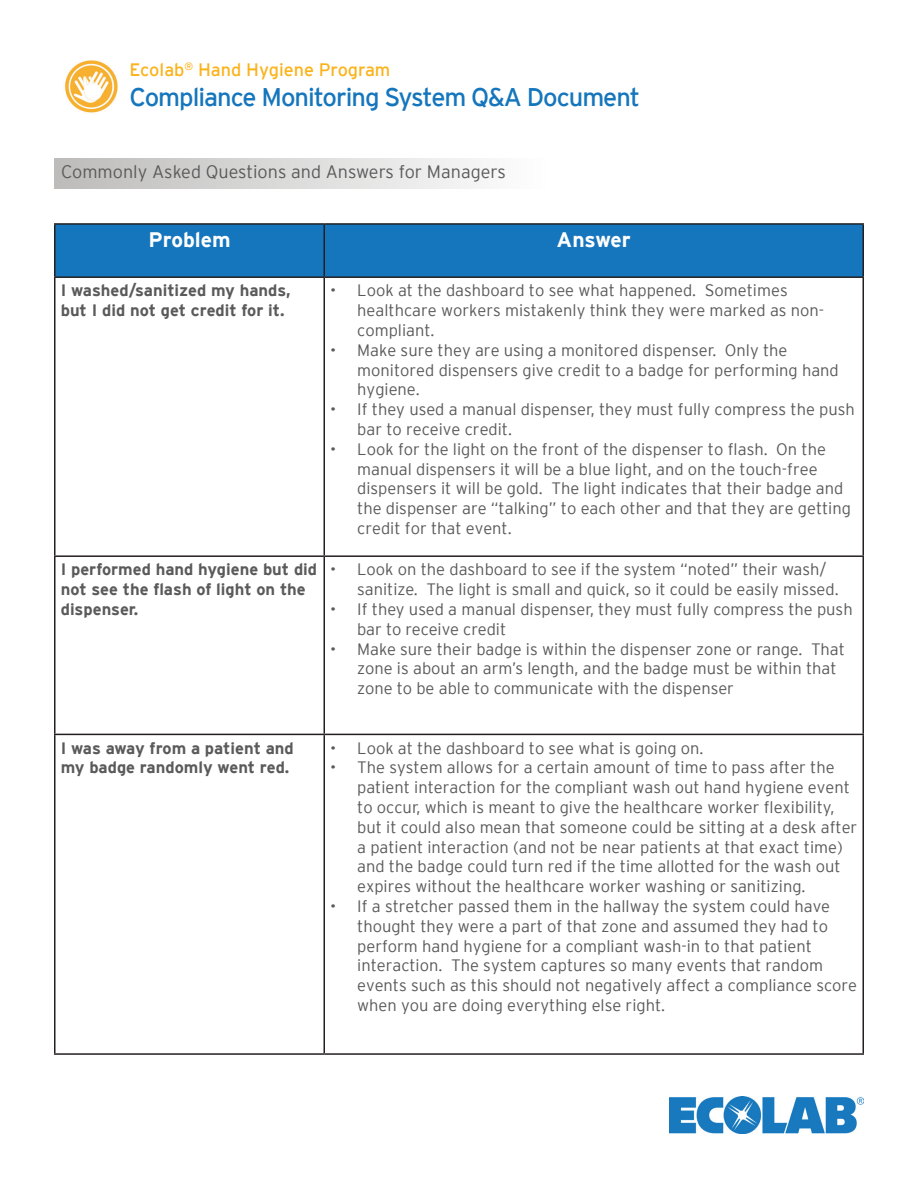
<style>
.page{position:relative;width:918px;height:1188px;background:#fff}
.page>*{position:absolute;margin:0;border:0;box-sizing:border-box;transform-origin:0 0}
.t1{font:25.5px "Interstate";letter-spacing:-.04em;color:#1576bd}
.t2{font:700 21px "Interstate";color:#fff}
.t3{font:300 18px "Interstate";color:#5b5a5a}
.t4{font:18px "Interstate";color:#fbb31b}
.t5{font:300 16.5px/19.8px "Interstate";color:#5b5a5a}
.t6{font:700 16.5px/19.8px "Interstate";color:#5b5a5a}
</style>
<div class="page">
<div style="left:54px;top:158px;width:491px;height:31px;background:linear-gradient(to right,#bcbbba,#fefefe)"></div>
<img style="left:65px;top:60px;width:53px;height:53px">
<div style="left:56px;top:225px;width:806px;height:51px;background:#1576bd"></div>
<hr style="left:54px;top:223px;width:270px;height:2px;background:#231f20">
<hr style="left:54px;top:225px;width:2px;height:51px;background:#231f20">
<hr style="left:324px;top:223px;width:540px;height:2px;background:#231f20">
<hr style="left:324px;top:225px;width:1px;height:51px;background:#231f20">
<hr style="left:862px;top:225px;width:2px;height:51px;background:#231f20">
<hr style="left:54px;top:276px;width:270px;height:2px;background:#231f20">
<hr style="left:54px;top:278px;width:2px;height:277px;background:#231f20">
<hr style="left:324px;top:276px;width:540px;height:2px;background:#231f20">
<hr style="left:324px;top:278px;width:1px;height:277px;background:#231f20">
<hr style="left:862px;top:278px;width:2px;height:277px;background:#231f20">
<hr style="left:54px;top:555px;width:270px;height:2px;background:#231f20">
<hr style="left:54px;top:557px;width:2px;height:177px;background:#231f20">
<hr style="left:324px;top:555px;width:540px;height:2px;background:#231f20">
<hr style="left:324px;top:557px;width:1px;height:177px;background:#231f20">
<hr style="left:862px;top:557px;width:2px;height:177px;background:#231f20">
<hr style="left:54px;top:734px;width:270px;height:1px;background:#231f20">
<hr style="left:54px;top:735px;width:2px;height:318px;background:#231f20">
<hr style="left:324px;top:734px;width:540px;height:1px;background:#231f20">
<hr style="left:324px;top:735px;width:1px;height:318px;background:#231f20">
<hr style="left:862px;top:735px;width:2px;height:318px;background:#231f20">
<hr style="left:54px;top:1053px;width:270px;height:2px;background:#231f20">
<hr style="left:324px;top:1053px;width:540px;height:2px;background:#231f20">
<img style="left:670px;top:1097px;width:194px;height:37px">
<p class="t4" style="left:130px;top:59px;width:262px">Ecolab<sup>®</sup> Hand Hygiene Program</p>
<h1 class="t1" style="left:130px;top:83px;width:512px">Compliance Monitoring System Q&amp;A Document</h1>
<p class="t3" style="left:61px;top:162px;width:446px">Commonly Asked Questions and Answers for Managers</p>
<p class="t2" style="left:148px;top:228px;width:84px">Problem</p>
<p class="t2" style="left:557px;top:228px;width:76px">Answer</p>
<p class="t6" style="left:61px;top:281px;width:231px">I washed/sanitized my hands, but I did not get credit for it.</p>
<p class="t5" style="left:357px;top:281px;width:469px;text-indent:-27px">• Look at the dashboard to see what happened. Sometimes healthcare workers mistakenly think they were marked as non&shy;compliant.</p>
<p class="t5" style="left:357px;top:340px;width:483px;text-indent:-27px">• Make sure they are using a monitored dispenser. Only the monitored dispensers give credit to a badge for performing hand hygiene.</p>
<p class="t5" style="left:357px;top:399px;width:499px;text-indent:-27px">• If they used a manual dispenser, they must fully compress the push bar to receive credit.</p>
<p class="t5" style="left:357px;top:439px;width:495px;text-indent:-27px">• Look for the light on the front of the dispenser to flash. On the manual dispensers it will be a blue light, and on the touch-free dispensers it will be gold. The light indicates that their badge and the dispenser are “talking” to each other and that they are getting credit for that event.</p>
<p class="t6" style="left:61px;top:560px;width:258px">I performed hand hygiene but did not see the flash of light on the dispenser.</p>
<p class="t5" style="left:357px;top:560px;width:483px;text-indent:-27px">• Look on the dashboard to see if the system “noted” their wash/ sanitize. The light is small and quick, so it could be easily missed.</p>
<p class="t5" style="left:357px;top:599px;width:497px;text-indent:-27px">• If they used a manual dispenser, they must fully compress the push bar to receive credit</p>
<p class="t5" style="left:357px;top:639px;width:489px;text-indent:-27px">• Make sure their badge is within the dispenser zone or range. That zone is about an arm’s length, and the badge must be within that zone to be able to communicate with the dispenser</p>
<p class="t6" style="left:61px;top:738px;width:235px">I was away from a patient and my badge randomly went red.</p>
<p class="t5" style="left:330px;top:738px;width:375px">• Look at the dashboard to see what is going on.</p>
<p class="t5" style="left:357px;top:758px;width:502px;text-indent:-27px">• The system allows for a certain amount of time to pass after the patient interaction for the compliant wash out hand hygiene event to occur, which is meant to give the healthcare worker flexibility, but it could also mean that someone could be sitting at a desk after a patient interaction (and not be near patients at that exact time) and the badge could turn red if the time allotted for the wash out expires without the healthcare worker washing or sanitizing.</p>
<p class="t5" style="left:357px;top:896px;width:502px;text-indent:-27px">• If a stretcher passed them in the hallway the system could have thought they were a part of that zone and assumed they had to perform hand hygiene for a compliant wash-in to that patient interaction. The system captures so many events that random events such as this should not negatively affect a compliance score when you are doing everything else right.</p>
</div>
